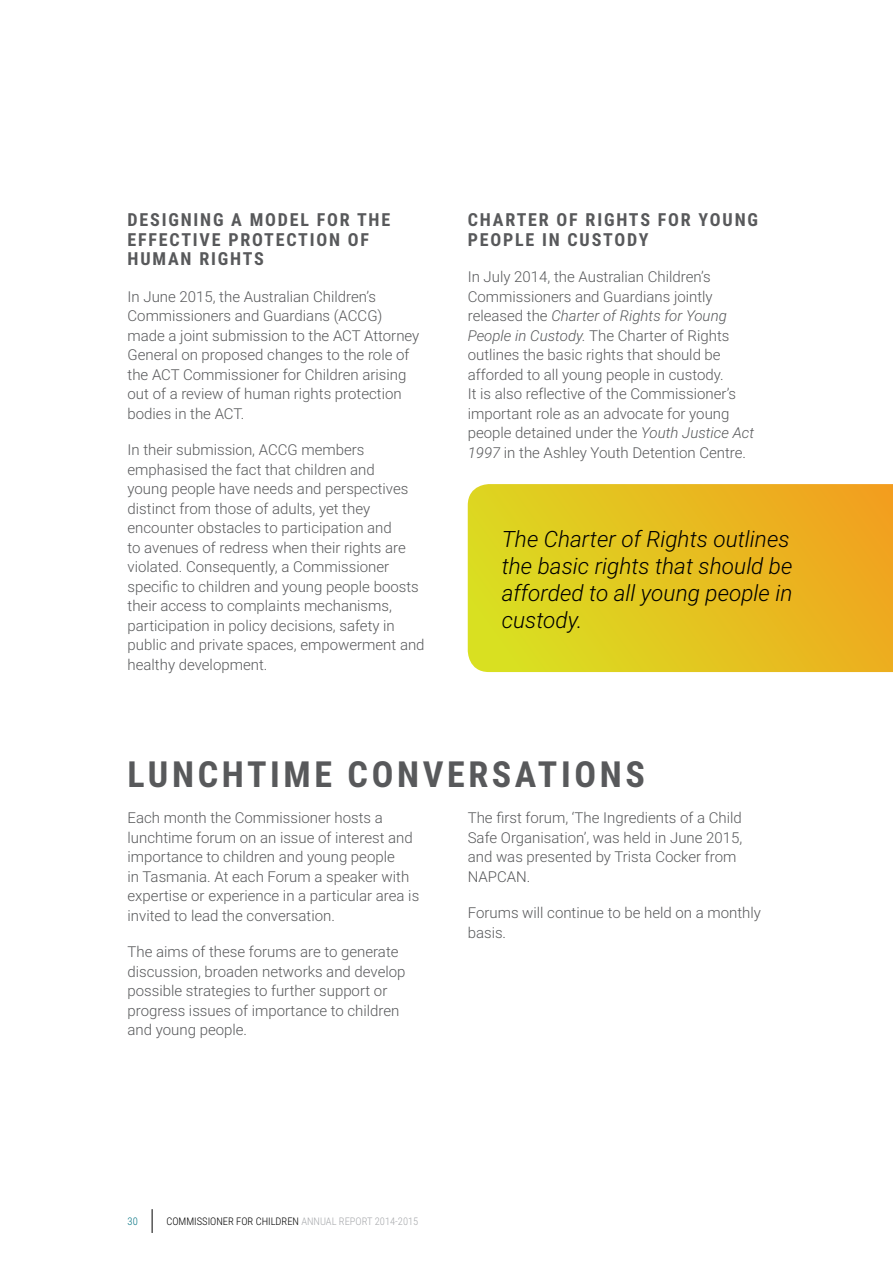
<style>
.page{position:relative;width:893px;height:1263px;background:#fff}
.page>*{position:absolute;margin:0;border:0;box-sizing:border-box;transform-origin:0 0}
.t1{font:700 36px "Roboto Condensed";letter-spacing:.1em;color:#58595b}
.t2{font:italic 300 22.5px/27px "Roboto";color:#000}
.t3{font:700 18px/19.5px "Roboto Condensed";letter-spacing:.1em;color:#58595b}
.t4{font:300 15px/19.5px "Roboto";color:#58595b}
.t5{font:300 10.5px "Roboto Condensed";color:#000}
.t6{font:300 10.5px "Roboto Condensed";color:#007180}
.s1{font-style:italic}
.s2{color:#a7a9ac}
</style>
<div class="page">
<svg style="left:468px;top:484px;width:425px;height:188px;background:#e4c120"></svg>
<svg style="left:152px;top:1209px;width:1px;height:24px"></svg>
<p class="t3" style="left:128px;top:209px;width:264px">DESIGNING A MODEL FOR THE<br>EFFECTIVE PROTECTION OF<br>HUMAN RIGHTS</p>
<p class="t4" style="left:128px;top:286px;width:293px">In June 2015, the Australian Children’s Commissioners and Guardians (ACCG) made a joint submission to the ACT Attorney General on proposed changes to the role of the ACT Commissioner for Children arising out of a review of human rights protection bodies in the ACT.</p>
<p class="t4" style="left:128px;top:439px;width:299px">In their submission, ACCG members emphasised the fact that children and<br>young people have needs and perspectives distinct from those of adults, yet they encounter obstacles to participation and<br>to avenues of redress when their rights are violated. Consequently, a Commissioner specific to children and young people boosts their access to complaints mechanisms, participation in policy decisions, safety in public and private spaces, empowerment and healthy development.</p>
<p class="t3" style="left:468px;top:209px;width:292px">CHARTER OF RIGHTS FOR YOUNG<br>PEOPLE IN CUSTODY</p>
<p class="t4" style="left:468px;top:266px;width:288px">In July 2014, the Australian Children’s Commissioners and Guardians jointly released the <span class="s1">Charter of Rights for Young People in Custody.</span> The Charter of Rights outlines the basic rights that should be afforded to all young people in custody.<br>It is also reflective of the Commissioner’s important role as an advocate for young people detained under the <span class="s1">Youth Justice Act 1997</span> in the Ashley Youth Detention Centre.</p>
<h2 class="t2" style="left:502px;top:525px;width:292px">The Charter of Rights outlines the basic rights that should be afforded to all young people in custody.</h2>
<h1 class="t1" style="left:128px;top:749px;width:519px">LUNCHTIME CONVERSATIONS</h1>
<p class="t4" style="left:128px;top:808px;width:293px">Each month the Commissioner hosts a lunchtime forum on an issue of interest and importance to children and young people<br>in Tasmania. At each Forum a speaker with expertise or experience in a particular area is invited to lead the conversation.</p>
<p class="t4" style="left:128px;top:942px;width:279px">The aims of these forums are to generate discussion, broaden networks and develop possible strategies to further support or progress issues of importance to children and young people.</p>
<p class="t4" style="left:468px;top:808px;width:276px">The first forum, ‘The Ingredients of a Child Safe Organisation’, was held in June 2015, and was presented by Trista Cocker from NAPCAN.</p>
<p class="t4" style="left:468px;top:903px;width:295px">Forums will continue to be held on a monthly basis.</p>
<p class="t6" style="left:128px;top:1214px;width:12px">30</p>
<p class="t5" style="left:166px;top:1214px;width:253px">COMMISSIONER FOR CHILDREN <span class="s2">ANNUAL REPORT 2014-2015</span></p>
</div>
